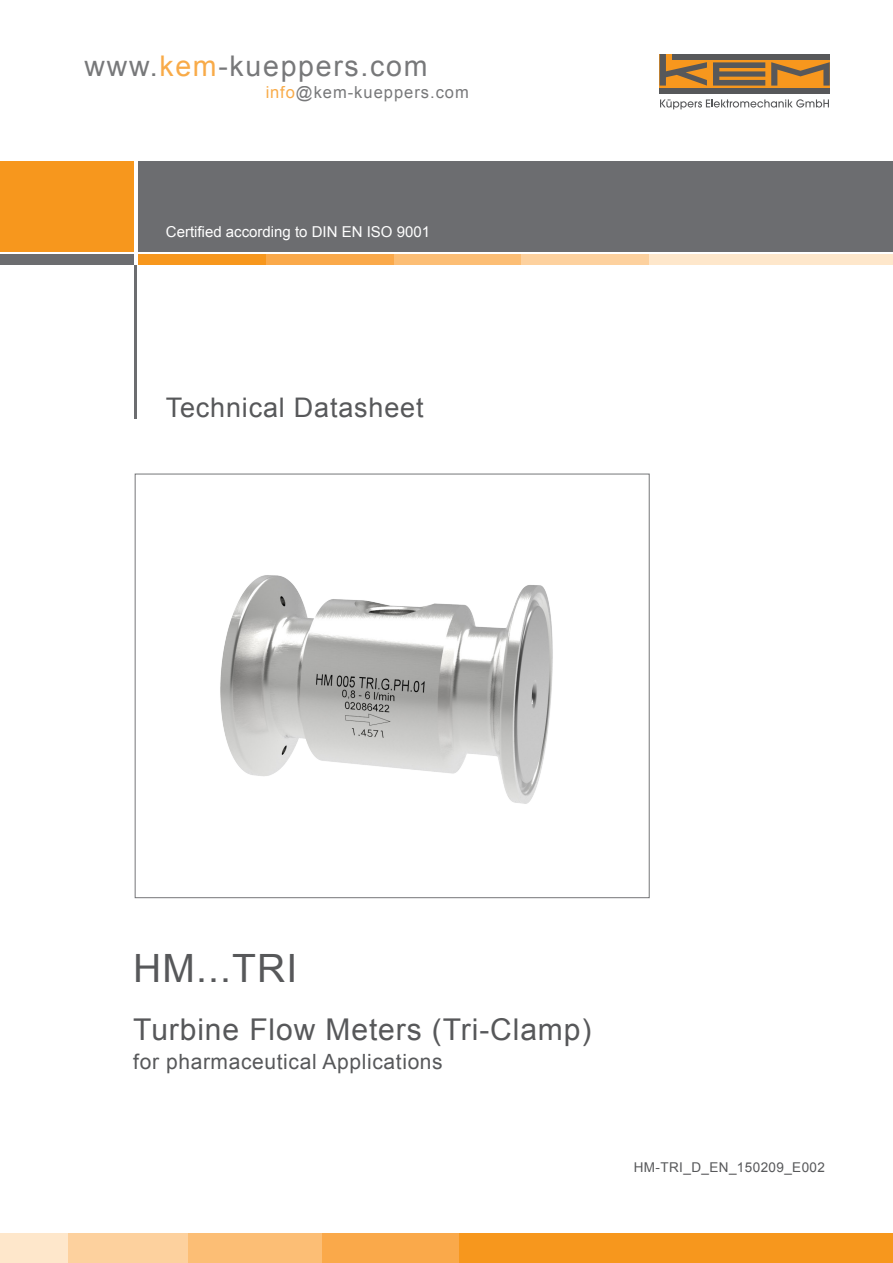
<style>
.page{position:relative;width:893px;height:1263px;background:#fff}
.page>*{position:absolute;margin:0;border:0;box-sizing:border-box;transform-origin:0 0}
.t1{font:39px "Arial";color:#57585a}
.t2{font:30px "Arial";letter-spacing:.03em;color:#57585a}
.t3{font:28.5px "Arial";letter-spacing:.06em;color:#57585a}
.t4{font:27px "Arial";letter-spacing:.03em;color:#57585a}
.t5{font:21px "Arial";letter-spacing:.03em;color:#57585a}
.t6{font:16.5px "Arial";letter-spacing:.06em;color:#57585a}
.t7{font:15px "Arial";color:#fff}
.t8{font:13.5px "Arial";letter-spacing:.03em;color:#57585a}
.s1{color:#f7971d}
</style>
<div class="page">
<div style="left:660px;top:54px;width:170px;height:40px;background:#f7971d"></div>
<svg style="left:713px;top:62px;width:52px;height:24px"></svg>
<div style="left:672px;top:54px;width:158px;height:6px;background:#57585a"></div>
<div style="left:660px;top:88px;width:170px;height:6px;background:#57585a"></div>
<svg style="left:771px;top:62px;width:59px;height:24px"></svg>
<svg style="left:660px;top:54px;width:47px;height:32px"></svg>
<svg style="left:660px;top:99px;width:169px;height:10px"></svg>
<div style="left:139px;top:162px;width:754px;height:90px;background:#6c6d70"></div>
<div style="left:139px;top:254px;width:754px;height:11px;background:#fee7cb"></div>
<div style="left:521px;top:254px;width:128px;height:11px;background:#fdd19e"></div>
<div style="left:394px;top:254px;width:127px;height:11px;background:#fcbe75"></div>
<div style="left:266px;top:254px;width:128px;height:11px;background:#faa94a"></div>
<div style="left:139px;top:254px;width:127px;height:11px;background:#f7971d"></div>
<div style="left:0;top:162px;width:133px;height:90px;background:#f7971d"></div>
<div style="left:0;top:254px;width:133px;height:11px;background:#6c6d70"></div>
<hr style="left:134px;top:266px;width:3px;height:153px;background:#6c6d70">
<div style="left:0;top:1233px;width:893px;height:30px;background:#fee7cb"></div>
<div style="left:69px;top:1233px;width:824px;height:30px;background:#fdd19e"></div>
<div style="left:189px;top:1233px;width:704px;height:30px;background:#fcbe75"></div>
<div style="left:323px;top:1233px;width:570px;height:30px;background:#faa94a"></div>
<div style="left:459px;top:1233px;width:434px;height:30px;background:#f7971d"></div>
<div style="left:135px;top:474px;width:515px;height:424px;background:#fff;border:1px solid #757678"></div>
<img style="left:220px;top:575px;width:333px;height:229px">
<h3 class="t3" style="left:85px;top:47px;width:344px">www.<span class="s1">kem</span>-kueppers.com</h3>
<p class="t6" style="left:265px;top:82px;width:205px"><span class="s1">info</span>@kem-kueppers.com</p>
<p class="t7" style="left:166px;top:222px;width:266px">Certified according to DIN EN ISO 9001</p>
<h3 class="t4" style="left:166px;top:390px;width:259px">Technical Datasheet</h3>
<h1 class="t1" style="left:133px;top:943px;width:166px">HM...TRI</h1>
<h2 class="t2" style="left:133px;top:1010px;width:460px">Turbine Flow Meters (Tri-Clamp)</h2>
<h3 class="t5" style="left:133px;top:1047px;width:311px">for pharmaceutical Applications</h3>
<p class="t8" style="left:634px;top:1159px;width:193px">HM-TRI_D_EN_150209_E002</p>
</div>
